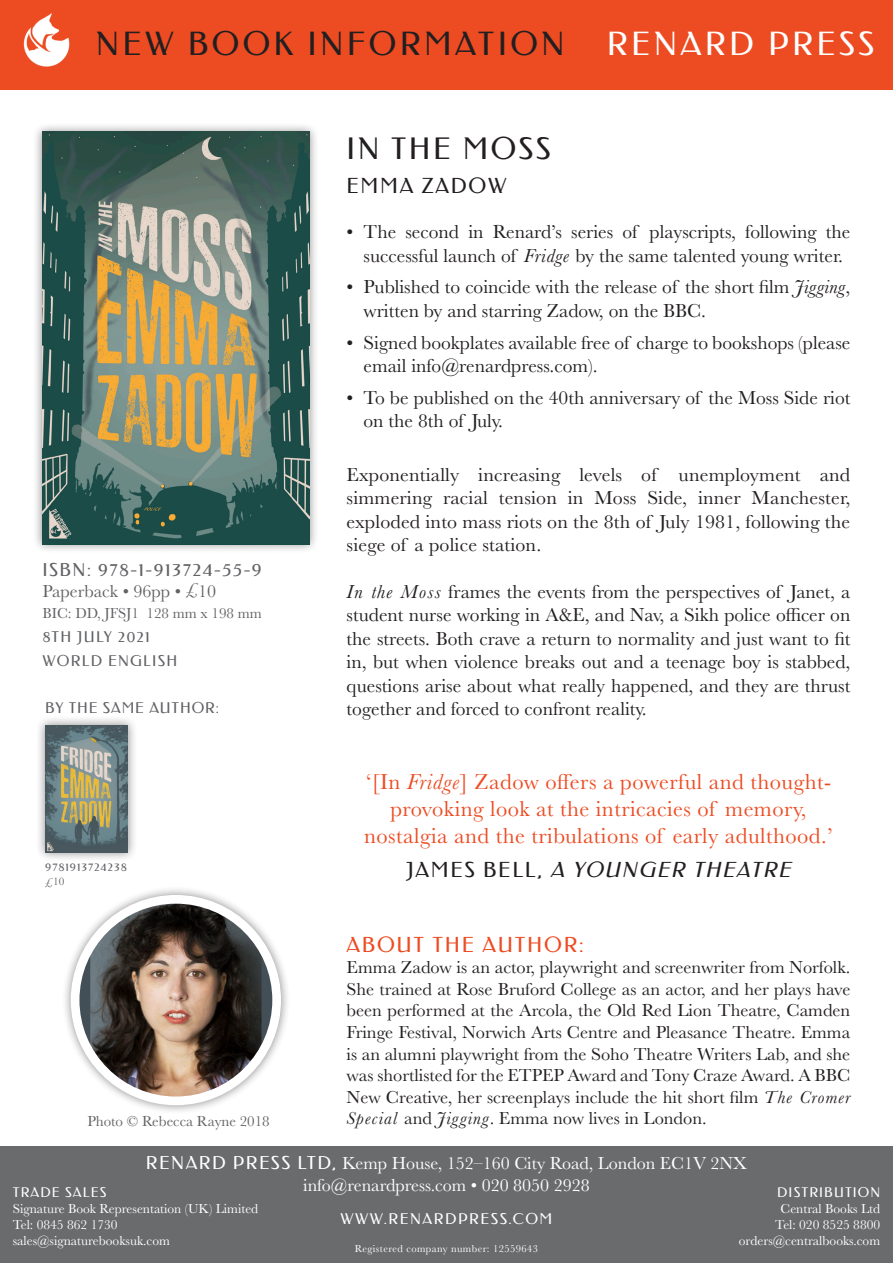
<style>
.page{position:relative;width:893px;height:1263px;background:#fff}
.page>*{position:absolute;margin:0;border:0;box-sizing:border-box;transform-origin:0 0}
.subsub_head{font:32.4px "Federo";letter-spacing:.1em;color:#231f20}
.subsub_head-2{font:32.4px "Federo";letter-spacing:.1em;color:#fff}
.t1{font:30px "Federo";letter-spacing:.08em;color:#231f20}
.QUOTE{font:22.5px/27px "Baskerville";letter-spacing:.02em;color:#ed4c23;text-align:center}
.QUOTE_AUTHOR{font:italic 21px "Federo";color:#231f20}
.AUTHOR{font:21px "Federo";letter-spacing:.08em;color:#ed4c23}
.AUTHOR-2{font:21px "Federo";letter-spacing:.08em;color:#231f20}
.BODY-NOIND{font:19.5px/23.4px "Baskerville";color:#231f20}
.BULLETS{font:19.5px/23.4px "Baskerville";color:#231f20;text-align:center}
.BODY-NOIND-2{font:18px/21.6px "Baskerville";color:#231f20;text-align:justify}
.t2{font:18px "Baskerville";color:#fff}
.t3{font:18px "Federo";letter-spacing:.08em;color:#616265}
.t4{font:18px "Baskerville";color:#616265}
.t5{font:15px "Baskerville";color:#616265}
.t6{font:15px "Federo";letter-spacing:.07em;color:#616265}
.t7{font:15px "Federo";letter-spacing:.1em;color:#fff}
.t8{font:13.5px "Baskerville";color:#fff}
.t9{font:13.5px "Federo";letter-spacing:.08em;color:#fff}
.t10{font:11.25px "Federo";letter-spacing:.08em;color:#616265}
.t11{font:11.25px "Baskerville";color:#616265}
.t12{font:10.5px "Baskerville";letter-spacing:.04em;color:#fff}
.s1{font-size:10.2px}
.s2{font-style:italic}
.s3{font-style:normal}
.s4{font-family:"Federo"}
</style>
<div class="page">
<div style="left:0;top:0;width:893px;height:89px;background:#ed4c23"></div>
<div style="left:0;top:1146px;width:893px;height:117px;background:#696b6d"></div>
<img style="left:23px;top:13px;width:47px;height:54px">
<div style="left:33px;top:122px;width:286px;height:432px;background:#231f20;opacity:.5"></div>
<img style="left:43px;top:132px;width:266px;height:412px">
<div style="left:61px;top:886px;width:229px;height:229px;background:#231f20;opacity:.5"></div>
<svg style="left:75px;top:899px;width:202px;height:202px;fill:#434f57"></svg>
<img style="left:90px;top:899px;width:172px;height:202px">
<div style="left:71px;top:895px;width:210px;height:210px;border:9px solid #fff;border-radius:50%"></div>
<div style="left:35px;top:716px;width:103px;height:146px;background:#231f20;opacity:.5"></div>
<img style="left:45px;top:725px;width:83px;height:127px">
<p class="subsub_head" style="left:96px;top:25px;width:470px">NEW BOOK INFORMATION</p>
<p class="subsub_head-2" style="left:607px;top:25px;width:269px">RENARD PRESS</p>
<p class="t3" style="left:43px;top:559px;width:221px">ISBN: 978-1-913724-55-9</p>
<p class="t4" style="left:43px;top:580px;width:175px">Paperback • 96pp • <sup>£</sup>10</p>
<p class="t5" style="left:43px;top:604px;width:221px">BIC: DD, JFSJ1 128 mm x 198 mm</p>
<p class="t6" style="left:43px;top:628px;width:109px">8TH JULY 2021</p>
<p class="t6" style="left:43px;top:652px;width:136px">WORLD ENGLISH</p>
<p class="t6" style="left:45px;top:699px;width:175px">BY THE SAME AUTHOR:</p>
<p class="t10" style="left:45px;top:861px;width:83px">9781913724238</p>
<p class="t11" style="left:45px;top:874px;width:21px"><span class="s1">£</span>10</p>
<p class="t5" style="left:87px;top:1111px;width:184px">Photo © Rebecca Rayne 2018</p>
<p class="t1" style="left:347px;top:132px;width:206px">IN THE MOSS</p>
<p class="AUTHOR-2" style="left:347px;top:174px;width:161px">EMMA ZADOW</p>
<p class="BULLETS" style="left:347px;top:220px;width:505px">• The second in Renard’s series of playscripts, following the successful launch of <span class="s2">Fridge</span> by the same talented young writer.</p>
<p class="BODY-NOIND" style="left:364px;top:276px;width:488px;text-indent:-17px">• Published to coincide with the release of the short film <span class="s2">Jigging</span>, written by and starring Zadow, on the BBC.</p>
<p class="BODY-NOIND" style="left:364px;top:331px;width:488px;text-indent:-17px">• Signed bookplates available free of charge to bookshops (please email info@renardpress.com).</p>
<p class="BODY-NOIND" style="left:364px;top:386px;width:488px;text-indent:-17px">• To be published on the 40th anniversary of the Moss Side riot on the 8th of July.</p>
<p class="BODY-NOIND" style="left:347px;top:463px;width:505px;text-align:justify">Exponentially increasing levels of unemployment and simmering racial tension in Moss Side, inner Manchester, exploded into mass riots on the 8th of July 1981, following the siege of a police station.</p>
<p class="BODY-NOIND" style="left:347px;top:580px;width:505px;text-align:justify"><span class="s2">In the Moss</span> frames the events from the perspectives of Janet, a student nurse working in A&amp;E, and Nav, a Sikh police officer on the streets. Both crave a return to normality and just want to fit in, but when violence breaks out and a teenage boy is stabbed, questions arise about what really happened, and they are thrust together and forced to confront reality.</p>
<p class="QUOTE" style="left:364px;top:768px;width:470px">‘[In <span class="s2">Fridge</span>] Zadow offers a powerful and thought&shy;provoking look at the intricacies of memory, nostalgia and the tribulations of early adulthood.’</p>
<p class="QUOTE_AUTHOR" style="left:406px;top:857px;width:391px"><span class="s3">J A M E S B E L L ,</span> A YOUNGER THEATRE</p>
<p class="AUTHOR" style="left:347px;top:932px;width:239px">ABOUT THE AUTHOR:</p>
<p class="BODY-NOIND-2" style="left:347px;top:957px;width:505px">Emma Zadow is an actor, playwright and screenwriter from Norfolk.<br>She trained at Rose Bruford College as an actor, and her plays have been performed at the Arcola, the Old Red Lion Theatre, Camden Fringe Festival, Norwich Arts Centre and Pleasance Theatre. Emma is an alumni playwright from the Soho Theatre Writers Lab, and she was shortlisted for the ETPEP Award and Tony Craze Award. A BBC New Creative, her screenplays include the hit short film <span class="s2">The Cromer Special</span> and <span class="s2">Jigging</span>. Emma now lives in London.</p>
<p class="t2" style="left:146px;top:1152px;width:602px"><span class="s4">RENARD PRESS LTD,</span> Kemp House, 152–160 City Road, London EC1V 2NX</p>
<p class="t2" style="left:303px;top:1173px;width:288px">info@renardpress.com • 020 8050 2928</p>
<p class="t7" style="left:341px;top:1210px;width:213px">WWW.RENARDPRESS.COM</p>
<p class="t12" style="left:355px;top:1242px;width:185px">Registered company number: 12559643</p>
<p class="t9" style="left:13px;top:1184px;width:95px">TRADE SALES</p>
<p class="t9" style="left:777px;top:1184px;width:105px">DISTRIBUTION</p>
<p class="t8" style="left:13px;top:1200px;width:247px">Signature Book Representation (UK) Limited</p>
<p class="t8" style="left:781px;top:1200px;width:101px">Central Books Ltd</p>
<p class="t8" style="left:13px;top:1216px;width:106px">Tel: 0845 862 1730</p>
<p class="t8" style="left:775px;top:1216px;width:106px">Tel: 020 8525 8800</p>
<p class="t8" style="left:13px;top:1232px;width:159px">sales@signaturebooksuk.com</p>
<p class="t8" style="left:739px;top:1232px;width:143px">orders@centralbooks.com</p>
</div>
